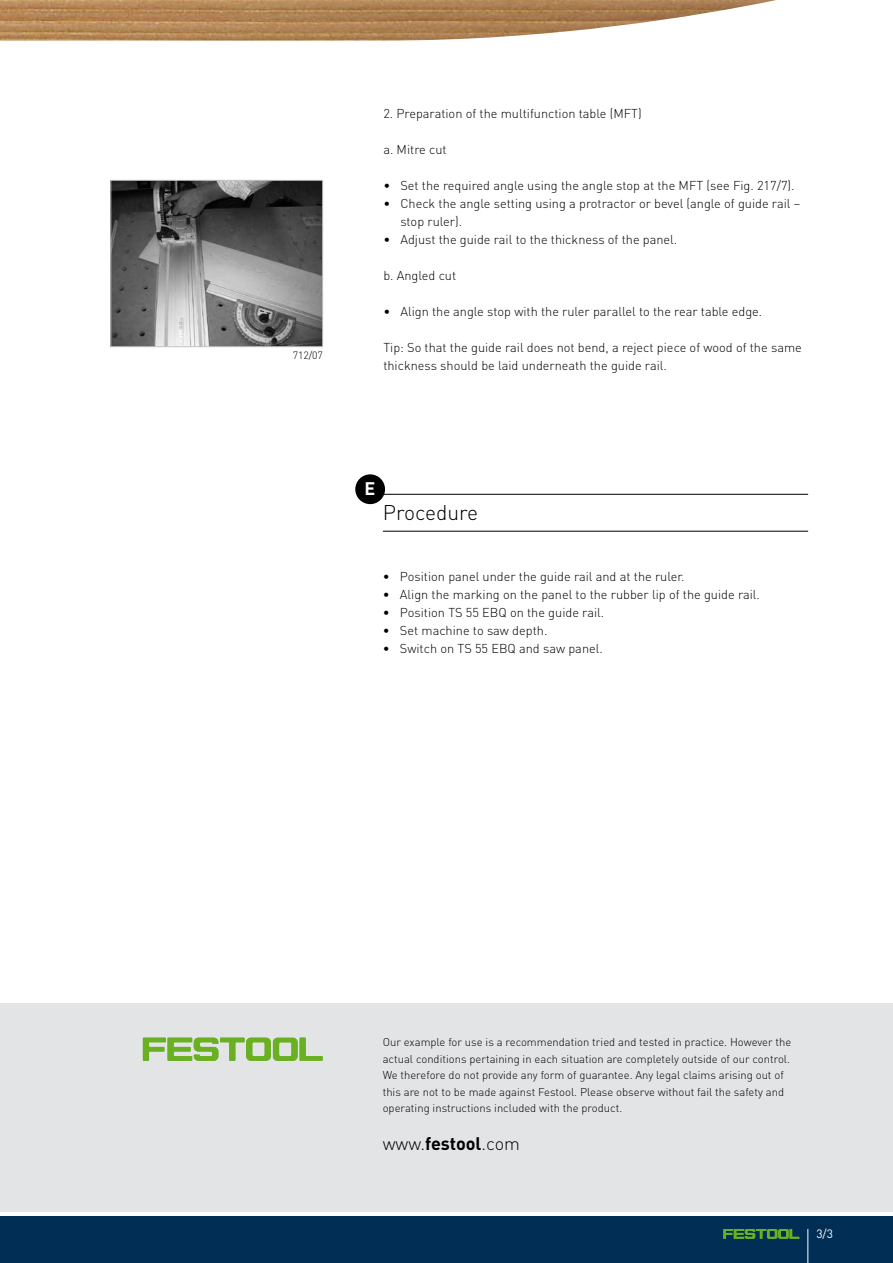
<style>
.page{position:relative;width:893px;height:1263px;background:#fff}
.page>*{position:absolute;margin:0;border:0;box-sizing:border-box;transform-origin:0 0}
.t1{font:300 21px "DIN Pro";color:#000}
.t2{font:300 18px "DIN Pro";color:#000}
.t3{font:700 18px "DIN Pro";color:#fff}
.t4{font:300 12.75px/18px "DIN Pro";color:#000}
.t5{font:12px "DIN Pro";color:#fff}
.t6{font:300 11.25px/16.5px "DIN Pro";color:#000}
.t7{font:300 10.5px "DIN Pro";color:#000}
.s1{font-weight:700}
</style>
<div class="page">
<div style="left:0;top:1216px;width:893px;height:47px;background:#002e54"></div>
<svg style="left:723px;top:1229px;width:76px;height:10px"></svg>
<hr style="left:807px;top:1229px;width:1px;height:34px;background:#fff">
<div style="left:0;top:1003px;width:893px;height:209px;background:#e3e4e5"></div>
<svg style="left:143px;top:1037px;width:180px;height:24px"></svg>
<img style="left:0;top:0;width:776px;height:41px">
<img style="left:112px;top:182px;width:209px;height:163px">
<div style="left:110px;top:180px;width:213px;height:167px;border:1px solid #c5c6c8"></div>
<div style="left:355px;top:474px;width:30px;height:30px;background:#000;border-radius:50%"></div>
<hr style="left:383px;top:494px;width:425px;height:1px;background:#000">
<hr style="left:383px;top:531px;width:425px;height:1px;background:#000">
<p class="t7" style="left:293px;top:348px;width:32px">712/07</p>
<p class="t4" style="left:383px;top:104px;width:260px">2. Preparation of the multifunction table (MFT)</p>
<p class="t4" style="left:383px;top:140px;width:65px">a. Mitre cut</p>
<p class="t4" style="left:383px;top:176px;width:413px">• Set the required angle using the angle stop at the MFT (see Fig. 217/7).</p>
<p class="t4" style="left:400px;top:194px;width:401px;text-indent:-17px">• Check the angle setting using a protractor or bevel (angle of guide rail – stop ruler).</p>
<p class="t4" style="left:383px;top:230px;width:295px">• Adjust the guide rail to the thickness of the panel.</p>
<p class="t4" style="left:383px;top:266px;width:74px">b. Angled cut</p>
<p class="t4" style="left:383px;top:302px;width:380px">• Align the angle stop with the ruler parallel to the rear table edge.</p>
<p class="t4" style="left:383px;top:338px;width:420px">Tip: So that the guide rail does not bend, a reject piece of wood of the same thickness should be laid underneath the guide rail.</p>
<h2 class="t3" style="left:364px;top:477px;width:12px">E</h2>
<h1 class="t1" style="left:383px;top:498px;width:97px">Procedure</h1>
<p class="t4" style="left:383px;top:567px;width:303px">• Position panel under the guide rail and at the ruler.</p>
<p class="t4" style="left:383px;top:585px;width:378px">• Align the marking on the panel to the rubber lip of the guide rail.</p>
<p class="t4" style="left:383px;top:603px;width:223px">• Position TS 55 EBQ on the guide rail.</p>
<p class="t4" style="left:383px;top:621px;width:166px">• Set machine to saw depth.</p>
<p class="t4" style="left:383px;top:639px;width:221px">• Switch on TS 55 EBQ and saw panel.</p>
<p class="t6" style="left:383px;top:1033px;width:410px">Our example for use is a recommendation tried and tested in practice. However the actual conditions pertaining in each situation are completely outside of our control.<br>We therefore do not provide any form of guarantee. Any legal claims arising out of this are not to be made against Festool. Please observe without fail the safety and operating instructions included with the product.</p>
<h2 class="t2" style="left:383px;top:1131px;width:139px">www.<span class="s1">festool</span>.com</h2>
<p class="t5" style="left:816px;top:1225px;width:18px">3/3</p>
</div>
